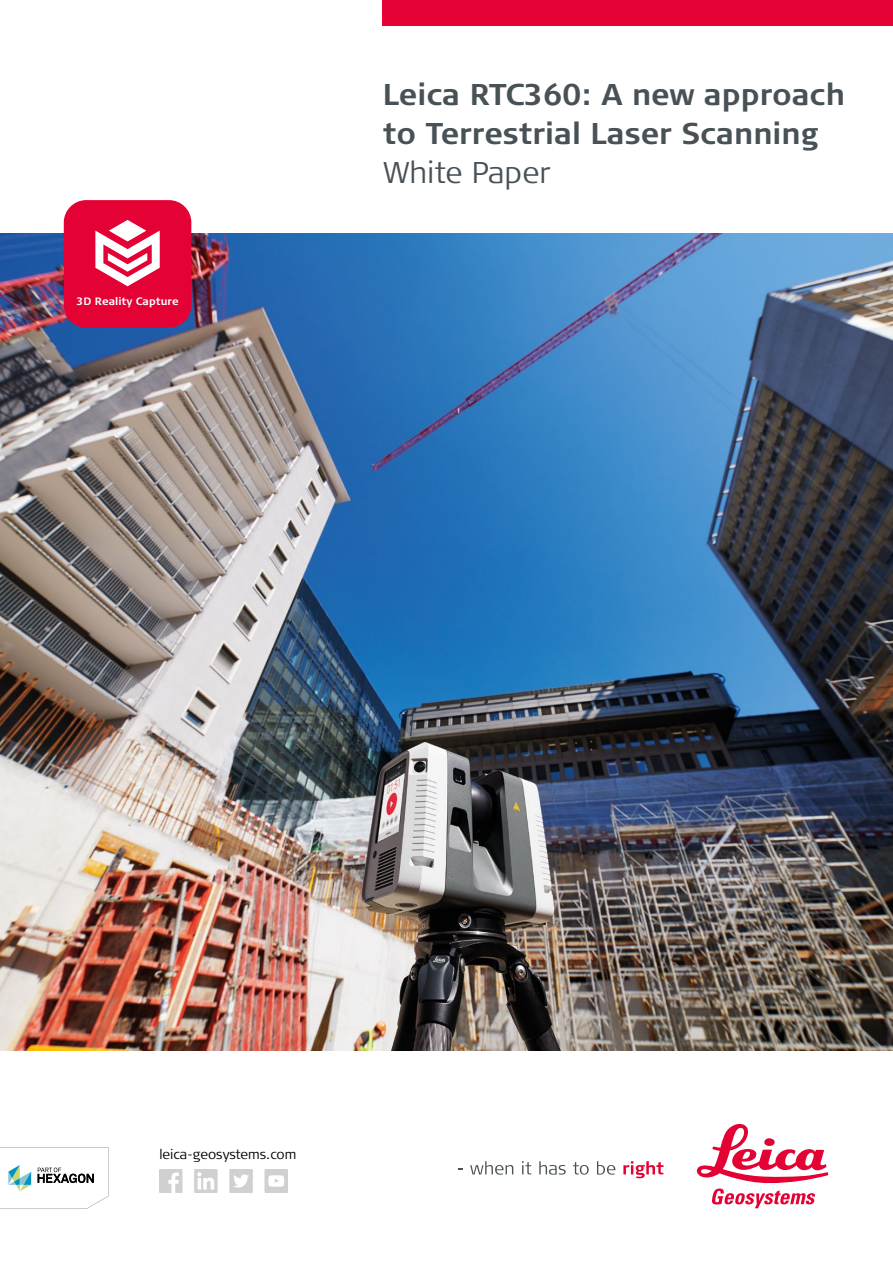
<style>
.page{position:relative;width:893px;height:1263px;background:#fff}
.page>*{position:absolute;margin:0;border:0;box-sizing:border-box;transform-origin:0 0}
.t1{font:700 30px/39px "Signa Column";color:#485156}
.t2{font:300 30px "Signa Column";color:#485156}
.t3{font:300 13.5px "Signa Normal";color:#000}
.t4{font:700 10.65px "Signa Column";color:#fff}
</style>
<div class="page">
<img style="left:0;top:234px;width:893px;height:816px">
<div style="left:383px;top:0;width:510px;height:26px;background:#e40134"></div>
<div style="left:64px;top:200px;width:127px;height:128px;background:#e40134;border-radius:22px"></div>
<svg style="left:95px;top:220px;width:65px;height:66px"></svg>
<svg style="left:470px;top:1161px;width:43px;height:14px"></svg>
<svg style="left:522px;top:1161px;width:9px;height:13px"></svg>
<svg style="left:539px;top:1161px;width:27px;height:13px"></svg>
<svg style="left:573px;top:1162px;width:16px;height:13px"></svg>
<svg style="left:597px;top:1161px;width:18px;height:14px"></svg>
<svg style="left:623px;top:1161px;width:40px;height:17px"></svg>
<svg style="left:697px;top:1123px;width:131px;height:85px"></svg>
<svg style="left:0;top:1147px;width:109px;height:62px"></svg>
<img style="left:160px;top:1170px;width:128px;height:23px">
<p class="t4" style="left:76px;top:294px;width:104px">3D Reality Capture</p>
<p class="t1" style="left:383px;top:76px;width:464px">Leica RTC360: A new approach to Terrestrial Laser Scanning</p>
<p class="t2" style="left:383px;top:154px;width:169px">White Paper</p>
<p class="t3" style="left:159px;top:1146px;width:138px">leica-geosystems.com</p>
</div>
